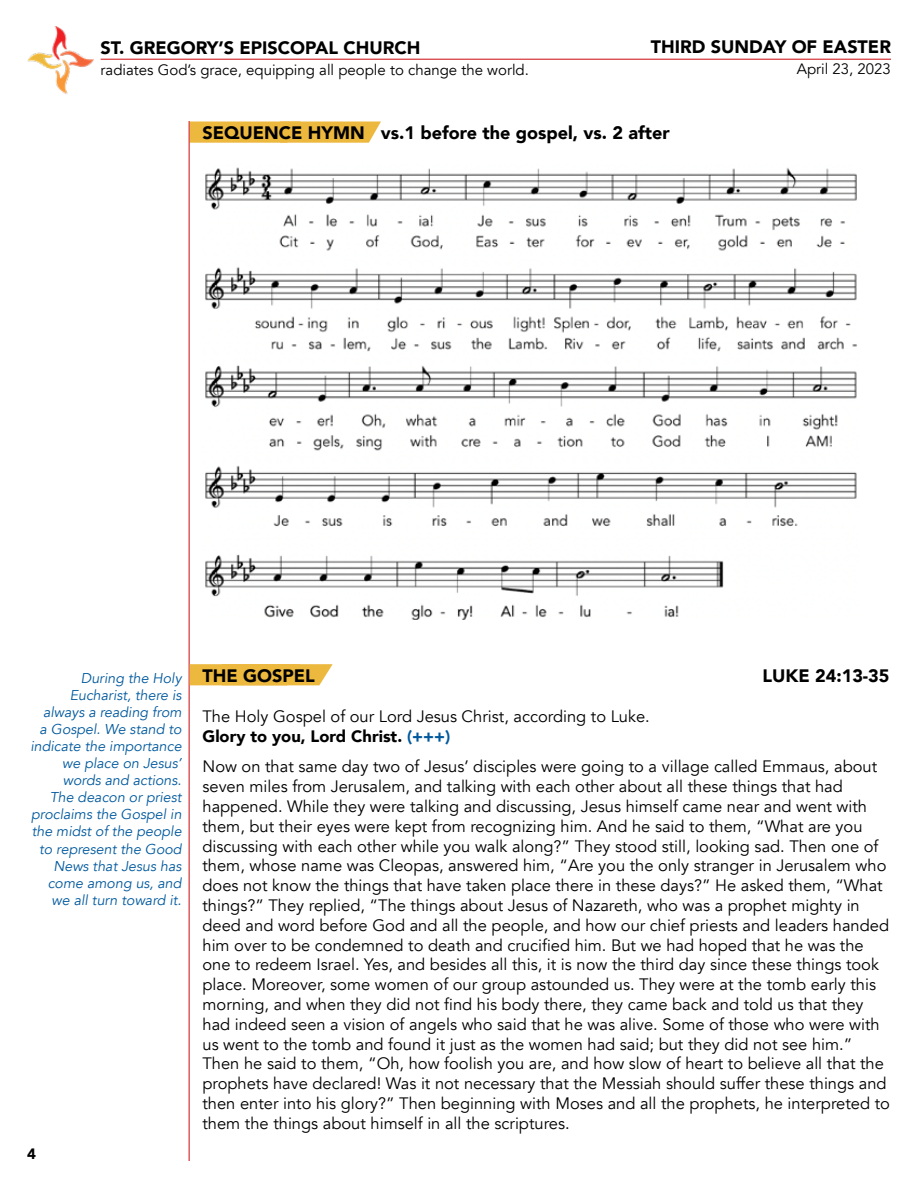
<style>
.page{position:relative;width:918px;height:1188px;background:#fff}
.page>*{position:absolute;margin:0;border:0;box-sizing:border-box;transform-origin:0 0}
.t1{font:900 18px "Avenir";color:#000}
.t2{font:16.5px/19.8px "Avenir";color:#000}
.t3{font:15px "Avenir";color:#000}
.t4{font:900 15px "Avenir";color:#000}
.t5{font:italic 14.25px/17.1px "Avenir";color:#00599d;text-align:right}
.s1{font-weight:900}
.s2{font-weight:900;color:#00599d}
</style>
<div class="page">
<hr style="left:189px;top:121px;width:1px;height:1040px;background:#d2232a">
<hr style="left:101px;top:59px;width:790px;height:1px;background:#d2232a">
<img style="left:27px;top:27px;width:89px;height:68px">
<svg style="left:190px;top:122px;width:191px;height:21px;background:#ecbb46"></svg>
<img style="left:205px;top:167px;width:652px;height:453px">
<svg style="left:190px;top:664px;width:143px;height:21px;background:#ecbb47"></svg>
<p class="t1" style="left:101px;top:33px;width:321px">ST. GREGORY’S EPISCOPAL CHURCH</p>
<p class="t3" style="left:101px;top:61px;width:430px">radiates God’s grace, equipping all people to change the world.</p>
<p class="t1" style="left:651px;top:31px;width:242px">THIRD SUNDAY OF EASTER</p>
<p class="t3" style="left:797px;top:60px;width:96px">April 23, 2023</p>
<p class="t1" style="left:202px;top:117px;width:469px">SEQUENCE HYMN vs.1 before the gospel, vs. 2 after</p>
<p class="t5" style="left:30px;top:669px;width:153px">During the Holy<br>Eucharist, there is always a reading from<br>a Gospel. We stand to indicate the importance we place on Jesus’ words and actions.<br>The deacon or priest proclaims the Gospel in the midst of the people to represent the Good<br>News that Jesus has come among us, and we all turn toward it.</p>
<p class="t4" style="left:27px;top:1141px;width:10px">4</p>
<p class="t1" style="left:202px;top:661px;width:114px">THE GOSPEL</p>
<p class="t1" style="left:762px;top:661px;width:129px">LUKE 24:13-35</p>
<p class="t2" style="left:202px;top:707px;width:449px">The Holy Gospel of our Lord Jesus Christ, according to Luke.<br><span class="s1">Glory to you, Lord Christ.</span> <span class="s2">(+++)</span></p>
<p class="t2" style="left:202px;top:757px;width:689px">Now on that same day two of Jesus’ disciples were going to a village called Emmaus, about seven miles from Jerusalem, and talking with each other about all these things that had happened. While they were talking and discussing, Jesus himself came near and went with them, but their eyes were kept from recognizing him. And he said to them, “What are you discussing with each other while you walk along?” They stood still, looking sad. Then one of them, whose name was Cleopas, answered him, “Are you the only stranger in Jerusalem who does not know the things that have taken place there in these days?” He asked them, “What things?” They replied, “The things about Jesus of Nazareth, who was a prophet mighty in deed and word before God and all the people, and how our chief priests and leaders handed him over to be condemned to death and crucified him. But we had hoped that he was the one to redeem Israel. Yes, and besides all this, it is now the third day since these things took place. Moreover, some women of our group astounded us. They were at the tomb early this morning, and when they did not find his body there, they came back and told us that they had indeed seen a vision of angels who said that he was alive. Some of those who were with us went to the tomb and found it just as the women had said; but they did not see him.” Then he said to them, “Oh, how foolish you are, and how slow of heart to believe all that the prophets have declared! Was it not necessary that the Messiah should suffer these things and then enter into his glory?” Then beginning with Moses and all the prophets, he interpreted to them the things about himself in all the scriptures.</p>
</div>
